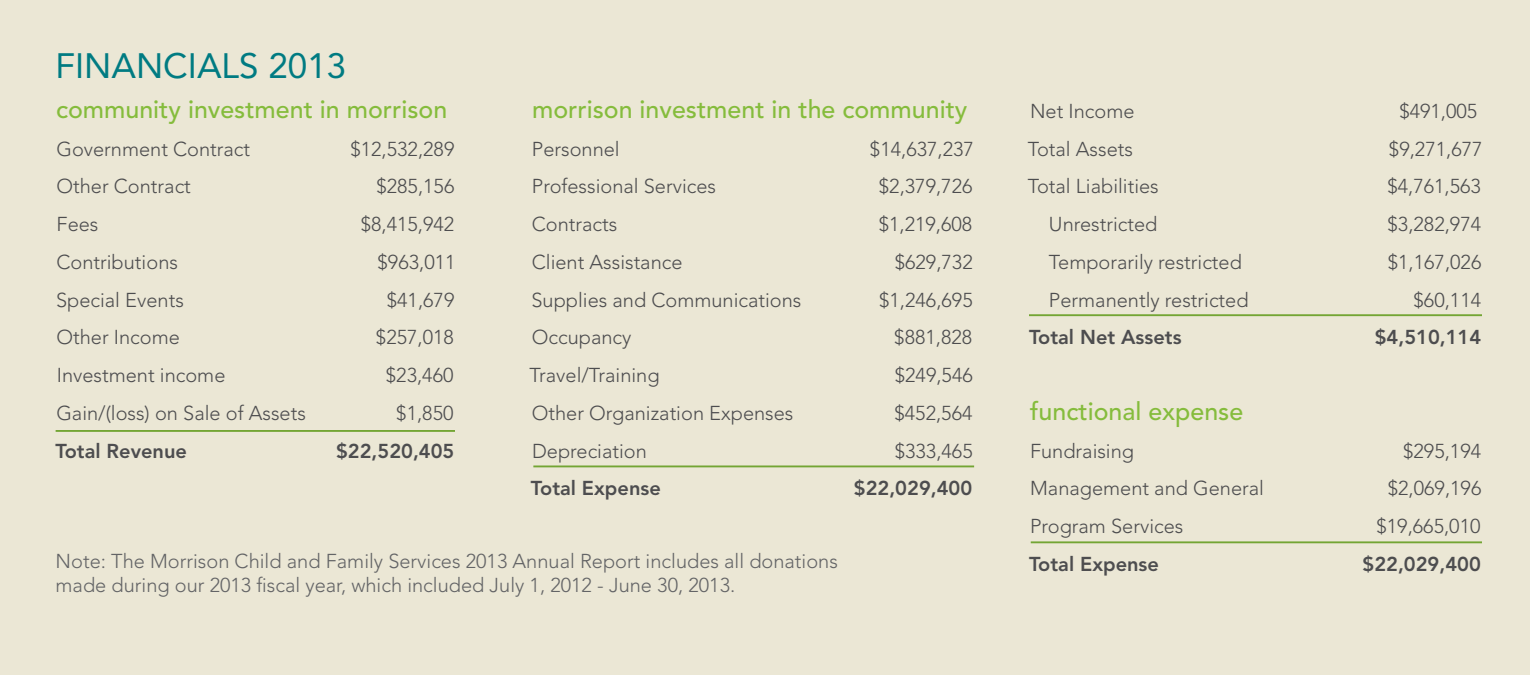
<style>
.page{position:relative;width:1530px;height:675px;background:#ebe7d5}
.page>*{position:absolute;margin:0;border:0;box-sizing:border-box;transform-origin:0 0}
.t1{font:35px "Avenir LT Std";color:#007b82}
.t2{font:500 25px "Avenir LT Std";color:#85bc3c}
.t3{font:300 20px "Avenir LT Std";color:#4d4d4f}
.t4{font:300 20px "Avenir LT Std";color:#636466}
.t5{font:800 20px "Avenir LT Std";color:#4d4d4f}
</style>
<div class="page">
<hr style="left:56px;top:430px;width:399px;height:2px;background:#73a534">
<hr style="left:533px;top:465px;width:441px;height:2px;background:#73a534">
<hr style="left:1029px;top:314px;width:453px;height:2px;background:#73a534">
<hr style="left:1031px;top:541px;width:451px;height:2px;background:#73a534">
<h1 class="t1" style="left:56px;top:45px;width:292px">FINANCIALS 2013</h1>
<p class="t2" style="left:56px;top:95px;width:393px">community investment in morrison</p>
<p class="t3" style="left:56px;top:137px;width:195px">Government Contract</p>
<p class="t3" style="left:350px;top:137px;width:106px">$12,532,289</p>
<p class="t3" style="left:56px;top:175px;width:136px">Other Contract</p>
<p class="t3" style="left:376px;top:175px;width:79px">$285,156</p>
<p class="t3" style="left:57px;top:212px;width:43px">Fees</p>
<p class="t3" style="left:361px;top:212px;width:95px">$8,415,942</p>
<p class="t3" style="left:56px;top:250px;width:123px">Contributions</p>
<p class="t3" style="left:378px;top:250px;width:79px">$963,011</p>
<p class="t3" style="left:56px;top:288px;width:129px">Special Events</p>
<p class="t3" style="left:387px;top:288px;width:69px">$41,679</p>
<p class="t3" style="left:56px;top:326px;width:125px">Other Income</p>
<p class="t3" style="left:376px;top:326px;width:79px">$257,018</p>
<p class="t3" style="left:57px;top:363px;width:170px">Investment income</p>
<p class="t3" style="left:386px;top:363px;width:69px">$23,460</p>
<p class="t3" style="left:56px;top:401px;width:251px">Gain/(loss) on Sale of Assets</p>
<p class="t3" style="left:396px;top:401px;width:59px">$1,850</p>
<p class="t5" style="left:56px;top:439px;width:133px">Total Revenue</p>
<p class="t5" style="left:336px;top:439px;width:120px">$22,520,405</p>
<p class="t2" style="left:532px;top:95px;width:437px">morrison investment in the community</p>
<p class="t3" style="left:532px;top:137px;width:89px">Personnel</p>
<p class="t3" style="left:870px;top:137px;width:106px">$14,637,237</p>
<p class="t3" style="left:532px;top:175px;width:186px">Professional Services</p>
<p class="t3" style="left:879px;top:175px;width:95px">$2,379,726</p>
<p class="t3" style="left:532px;top:212px;width:87px">Contracts</p>
<p class="t3" style="left:879px;top:212px;width:95px">$1,219,608</p>
<p class="t3" style="left:532px;top:250px;width:152px">Client Assistance</p>
<p class="t3" style="left:895px;top:250px;width:80px">$629,732</p>
<p class="t3" style="left:531px;top:288px;width:272px">Supplies and Communications</p>
<p class="t3" style="left:879px;top:288px;width:95px">$1,246,695</p>
<p class="t3" style="left:532px;top:326px;width:101px">Occupancy</p>
<p class="t3" style="left:894px;top:326px;width:80px">$881,828</p>
<p class="t3" style="left:530px;top:363px;width:131px">Travel/Training</p>
<p class="t3" style="left:895px;top:363px;width:80px">$249,546</p>
<p class="t3" style="left:532px;top:401px;width:263px">Other Organization Expenses</p>
<p class="t3" style="left:895px;top:401px;width:80px">$452,564</p>
<p class="t3" style="left:532px;top:439px;width:116px">Depreciation</p>
<p class="t3" style="left:895px;top:439px;width:80px">$333,465</p>
<p class="t5" style="left:531px;top:477px;width:131px">Total Expense</p>
<p class="t5" style="left:854px;top:477px;width:120px">$22,029,400</p>
<p class="t3" style="left:1030px;top:99px;width:106px">Net Income</p>
<p class="t3" style="left:1399px;top:99px;width:80px">$491,005</p>
<p class="t3" style="left:1028px;top:137px;width:107px">Total Assets</p>
<p class="t3" style="left:1389px;top:137px;width:95px">$9,271,677</p>
<p class="t3" style="left:1028px;top:175px;width:133px">Total Liabilities</p>
<p class="t3" style="left:1387px;top:175px;width:95px">$4,761,563</p>
<p class="t3" style="left:1049px;top:212px;width:110px">Unrestricted</p>
<p class="t3" style="left:1388px;top:212px;width:95px">$3,282,974</p>
<p class="t3" style="left:1049px;top:250px;width:194px">Temporarily restricted</p>
<p class="t3" style="left:1388px;top:250px;width:95px">$1,167,026</p>
<p class="t3" style="left:1049px;top:288px;width:201px">Permanently restricted</p>
<p class="t3" style="left:1414px;top:288px;width:69px">$60,114</p>
<p class="t5" style="left:1029px;top:326px;width:154px">Total Net Assets</p>
<p class="t5" style="left:1375px;top:326px;width:108px">$4,510,114</p>
<p class="t2" style="left:1030px;top:397px;width:215px">functional expense</p>
<p class="t3" style="left:1030px;top:439px;width:106px">Fundraising</p>
<p class="t3" style="left:1403px;top:439px;width:79px">$295,194</p>
<p class="t3" style="left:1030px;top:477px;width:235px">Management and General</p>
<p class="t3" style="left:1388px;top:477px;width:95px">$2,069,196</p>
<p class="t3" style="left:1030px;top:515px;width:155px">Program Services</p>
<p class="t3" style="left:1377px;top:515px;width:105px">$19,665,010</p>
<p class="t4" style="left:56px;top:550px;width:784px">Note: The Morrison Child and Family Services 2013 Annual Report includes all donations</p>
<p class="t5" style="left:1029px;top:552px;width:131px">Total Expense</p>
<p class="t5" style="left:1363px;top:552px;width:120px">$22,029,400</p>
<p class="t4" style="left:56px;top:574px;width:681px">made during our 2013 fiscal year, which included July 1, 2012 - June 30, 2013.</p>
</div>
